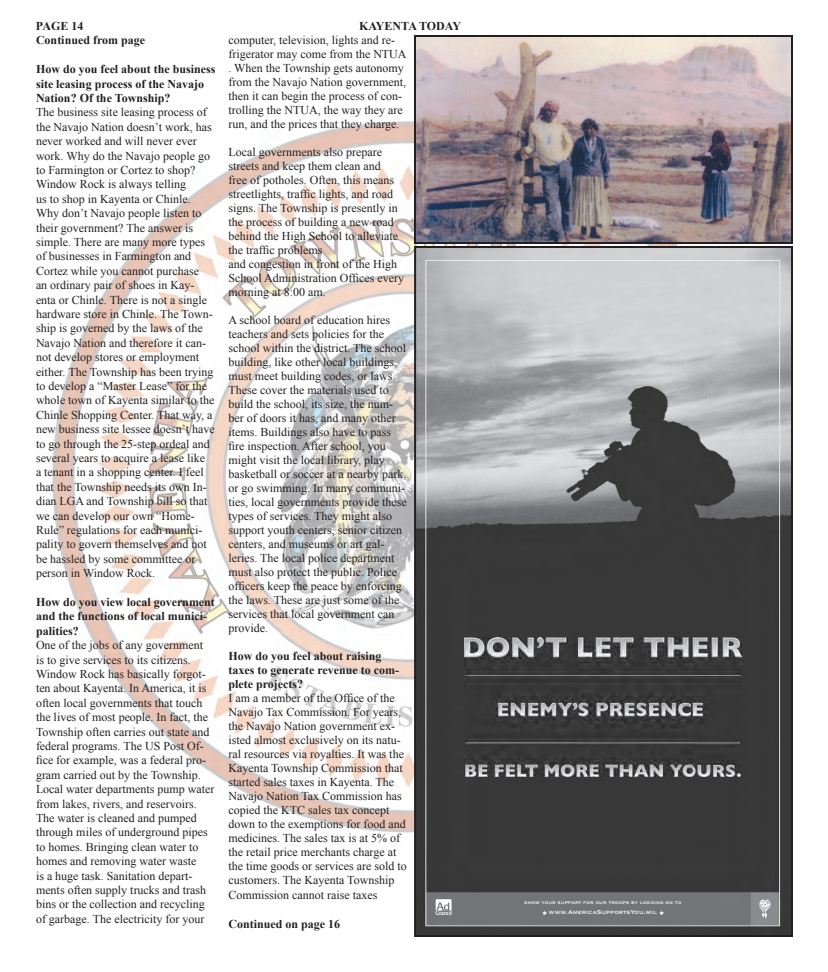
<style>
.page{position:relative;width:828px;height:972px;background:#fff}
.page>*{position:absolute;margin:0;border:0;box-sizing:border-box;transform-origin:0 0}
.t1{font:12px/14px "Times New Roman";color:#231f20}
.t2{font:700 12px/14.4px "Times New Roman";color:#231f20}
.t3{font:7.2px "Copperplate";color:#fff}
.t4{font:5.9px "Copperplate";color:#fff}
</style>
<div class="page">
<img style="left:52px;top:121px;width:626px;height:712px">
<img style="left:417px;top:249px;width:373px;height:685px">
<img style="left:465px;top:638px;width:276px;height:139px">
<svg style="left:435px;top:899px;width:17px;height:16px"></svg>
<svg style="left:542px;top:911px;width:4px;height:4px"></svg>
<svg style="left:659px;top:911px;width:4px;height:4px"></svg>
<div style="left:414px;top:246px;width:379px;height:691px;border:2px solid #231f20"></div>
<img style="left:417px;top:38px;width:373px;height:203px">
<div style="left:414px;top:35px;width:379px;height:209px;border:2px solid #231f20"></div>
<p class="t2" style="left:36px;top:19px;width:49px">PAGE 14</p>
<p class="t2" style="left:359px;top:19px;width:104px">KAYENTA TODAY</p>
<p class="t2" style="left:36px;top:33px;width:111px">Continued from page</p>
<p class="t2" style="left:36px;top:62px;width:181px">How do you feel about the business site leasing process of the Navajo<br>Nation? Of the Township?</p>
<p class="t1" style="left:36px;top:105px;width:180px;line-height:14.4px">The business site leasing process of the Navajo Nation doesn’t work, has never worked and will never ever work. Why do the Navajo people go to Farmington or Cortez to shop?<br>Window Rock is always telling<br>us to shop in Kayenta or Chinle.<br>Why don’t Navajo people listen to their government? The answer is simple. There are many more types of businesses in Farmington and Cortez while you cannot purchase<br>an ordinary pair of shoes in Kay&shy;enta or Chinle. There is not a single hardware store in Chinle. The Town&shy;ship is governed by the laws of the Navajo Nation and therefore it can&shy;not develop stores or employment either. The Township has been trying to develop a “Master Lease” for the whole town of Kayenta similar to the Chinle Shopping Center. That way, a new business site lessee doesn’t have to go through the 25-step ordeal and several years to acquire a lease like<br>a tenant in a shopping center. I feel that the Township needs its own In&shy;dian LGA and Township bill so that we can develop our own “Home-Rule” regulations for each munici&shy;pality to govern themselves and not be hassled by some committee or person in Window Rock.</p>
<p class="t2" style="left:36px;top:594px;width:180px">How do you view local government and the functions of local munici&shy;palities?</p>
<p class="t1" style="left:36px;top:638px;width:180px;line-height:14.4px">One of the jobs of any government<br>is to give services to its citizens.<br>Window Rock has basically forgot&shy;ten about Kayenta. In America, it is often local governments that touch the lives of most people. In fact, the Township often carries out state and federal programs. The US Post Of&shy;fice for example, was a federal pro&shy;gram carried out by the Township.<br>Local water departments pump water from lakes, rivers, and reservoirs.<br>The water is cleaned and pumped through miles of underground pipes to homes. Bringing clean water to homes and removing water waste<br>is a huge task. Sanitation depart&shy;ments often supply trucks and trash bins or the collection and recycling of garbage. The electricity for your</p>
<p class="t1" style="left:228px;top:33px;width:180px">computer, television, lights and re&shy;frigerator may come from the NTUA . When the Township gets autonomy from the Navajo Nation government, then it can begin the process of con&shy;trolling the NTUA, the way they are run, and the prices that they charge.</p>
<p class="t1" style="left:228px;top:145px;width:177px">Local governments also prepare streets and keep them clean and<br>free of potholes. Often, this means streetlights, traffic lights, and road signs. The Township is presently in the process of building a new road behind the High School to alleviate the traffic problems<br>and congestion in front of the High<br>School Administration Offices every morning at 8:00 am.</p>
<p class="t1" style="left:228px;top:313px;width:180px">A school board of education hires teachers and sets policies for the school within the district. The school building, like other local buildings, must meet building codes, or laws.<br>These cover the materials used to build the school, its size, the num&shy;ber of doors it has, and many other items. Buildings also have to pass fire inspection. After school, you might visit the local library, play basketball or soccer at a nearby park, or go swimming. In many communi&shy;ties, local governments provide these types of services. They might also support youth centers, senior citizen centers, and museums or art gal&shy;leries. The local police department must also protect the public. Police officers keep the peace by enforcing the laws. These are just some of the services that local government can provide.</p>
<p class="t2" style="left:228px;top:649px;width:172px;line-height:14px">How do you feel about raising taxes to generate revenue to com&shy;plete projects?</p>
<p class="t1" style="left:228px;top:691px;width:180px">I am a member of the Office of the Navajo Tax Commission. For years, the Navajo Nation government ex&shy;isted almost exclusively on its natu&shy;ral resources via royalties. It was the Kayenta Township Commission that started sales taxes in Kayenta. The Navajo Nation Tax Commission has copied the KTC sales tax concept down to the exemptions for food and medicines. The sales tax is at 5% of the retail price merchants charge at the time goods or services are sold to customers. The Kayenta Township Commission cannot raise taxes</p>
<p class="t2" style="left:228px;top:916px;width:113px">Continued on page 16</p>
<p class="t4" style="left:524px;top:898px;width:159px">show your support for our troops by logging on to</p>
<p class="t3" style="left:549px;top:908px;width:110px">www.AmericaSupportsYou.mil</p>
</div>
